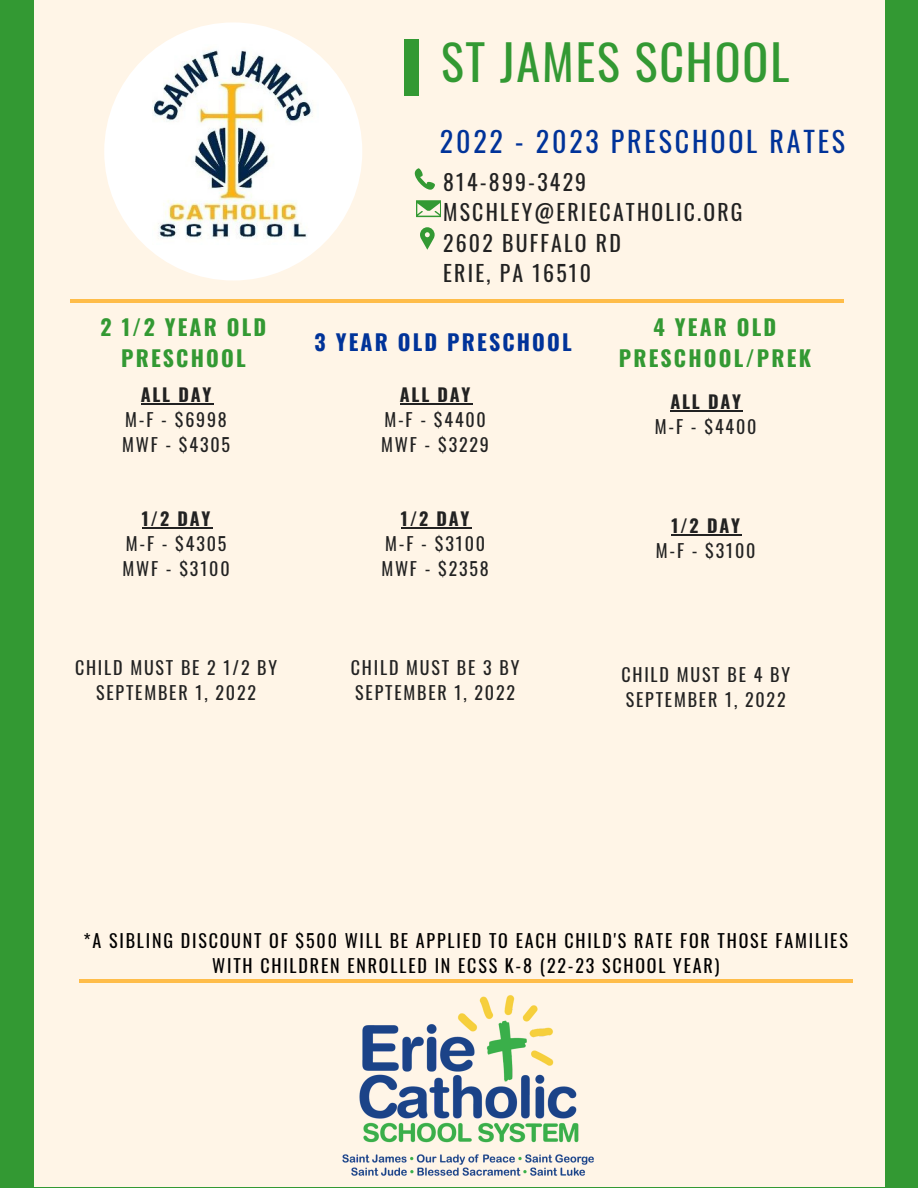
<style>
.page{position:relative;width:918px;height:1188px;background:#393}
.page>*{position:absolute;margin:0;border:0;box-sizing:border-box;transform-origin:0 0}
.t1{font:48px "Oswald";letter-spacing:.04em;color:#393}
.t2{font:28.05px "Oswald";letter-spacing:.1em;color:#039}
.t3{font:21.75px "Oswald";letter-spacing:.1em;color:#222}
.t4{font:700 21.75px/30.3px "Oswald";letter-spacing:.1em;color:#393;text-align:center}
.t5{font:700 21.75px "Oswald";letter-spacing:.1em;color:#039}
.t6{font:18px/24.9px "Oswald";letter-spacing:.1em;color:#222}
.t7{font:18px/24.8px "Oswald";letter-spacing:.1em;color:#000;text-align:center}
.t8{font:700 18px "Oswald";letter-spacing:.1em;color:#222}
</style>
<div class="page">
<div style="left:34px;top:0;width:850px;height:1187px;background:#fff5e7"></div>
<svg style="left:416px;top:200px;width:25px;height:17px"></svg>
<svg style="left:415px;top:168px;width:20px;height:22px"></svg>
<svg style="left:420px;top:227px;width:15px;height:23px"></svg>
<div style="left:404px;top:39px;width:14px;height:57px;background:#393"></div>
<hr style="left:70px;top:300px;width:774px;height:3px;background:#ffbd4a">
<hr style="left:79px;top:979px;width:774px;height:4px;background:#ffbd4a">
<hr style="left:400px;top:403px;width:72px;height:2px;background:#222">
<hr style="left:401px;top:528px;width:70px;height:1px;background:#222">
<hr style="left:670px;top:410px;width:73px;height:1px;background:#222">
<hr style="left:671px;top:534px;width:71px;height:1px;background:#222">
<img style="left:104px;top:22px;width:258px;height:259px;border-radius:50%">
<hr style="left:141px;top:403px;width:72px;height:2px;background:#222">
<hr style="left:142px;top:528px;width:70px;height:1px;background:#222">
<img style="left:342px;top:995px;width:252px;height:181px">
<p class="t1" style="left:441px;top:25px;width:350px">ST JAMES SCHOOL</p>
<p class="t4" style="left:101px;top:311px;width:167px">2 1/2 YEAR OLD<br>PRESCHOOL</p>
<p class="t8" style="left:141px;top:381px;width:72px">ALL DAY</p>
<p class="t6" style="left:125px;top:406px;width:103px">M-F - $6998</p>
<p class="t6" style="left:122px;top:431px;width:110px">MWF - $4305</p>
<p class="t8" style="left:142px;top:505px;width:70px">1/2 DAY</p>
<p class="t6" style="left:126px;top:531px;width:102px">M-F - $4305</p>
<p class="t6" style="left:123px;top:555px;width:109px">MWF - $3100</p>
<p class="t6" style="left:75px;top:655px;width:204px;text-align:center">CHILD MUST BE 2 1/2 BY<br>SEPTEMBER 1, 2022</p>
<p class="t2" style="left:440px;top:120px;width:407px">2022 - 2023 PRESCHOOL RATES</p>
<p class="t3" style="left:443px;top:165px;width:144px">814-899-3429</p>
<p class="t3" style="left:443px;top:195px;width:301px">MSCHLEY@ERIECATHOLIC.ORG</p>
<p class="t3" style="left:443px;top:226px;width:179px">2602 BUFFALO RD</p>
<p class="t3" style="left:443px;top:256px;width:149px">ERIE, PA 16510</p>
<p class="t5" style="left:315px;top:326px;width:259px">3 YEAR OLD PRESCHOOL</p>
<p class="t8" style="left:400px;top:381px;width:72px">ALL DAY</p>
<p class="t6" style="left:384px;top:406px;width:103px">M-F - $4400</p>
<p class="t6" style="left:381px;top:431px;width:109px">MWF - $3229</p>
<p class="t8" style="left:401px;top:505px;width:70px">1/2 DAY</p>
<p class="t6" style="left:385px;top:531px;width:101px">M-F - $3100</p>
<p class="t6" style="left:381px;top:555px;width:109px">MWF - $2358</p>
<p class="t6" style="left:351px;top:655px;width:170px">CHILD MUST BE 3 BY<br>SEPTEMBER 1, 2022</p>
<p class="t4" style="left:619px;top:311px;width:194px">4 YEAR OLD<br>PRESCHOOL/PREK</p>
<p class="t8" style="left:670px;top:387px;width:72px">ALL DAY</p>
<p class="t6" style="left:655px;top:413px;width:103px">M-F - $4400</p>
<p class="t8" style="left:671px;top:511px;width:70px">1/2 DAY</p>
<p class="t6" style="left:656px;top:537px;width:101px">M-F - $3100</p>
<p class="t6" style="left:621px;top:661px;width:170px">CHILD MUST BE 4 BY<br>SEPTEMBER 1, 2022</p>
<p class="t7" style="left:84px;top:928px;width:766px">*A SIBLING DISCOUNT OF $500 WILL BE APPLIED TO EACH CHILD'S RATE FOR THOSE FAMILIES<br>WITH CHILDREN ENROLLED IN ECSS K-8 (22-23 SCHOOL YEAR)</p>
</div>
